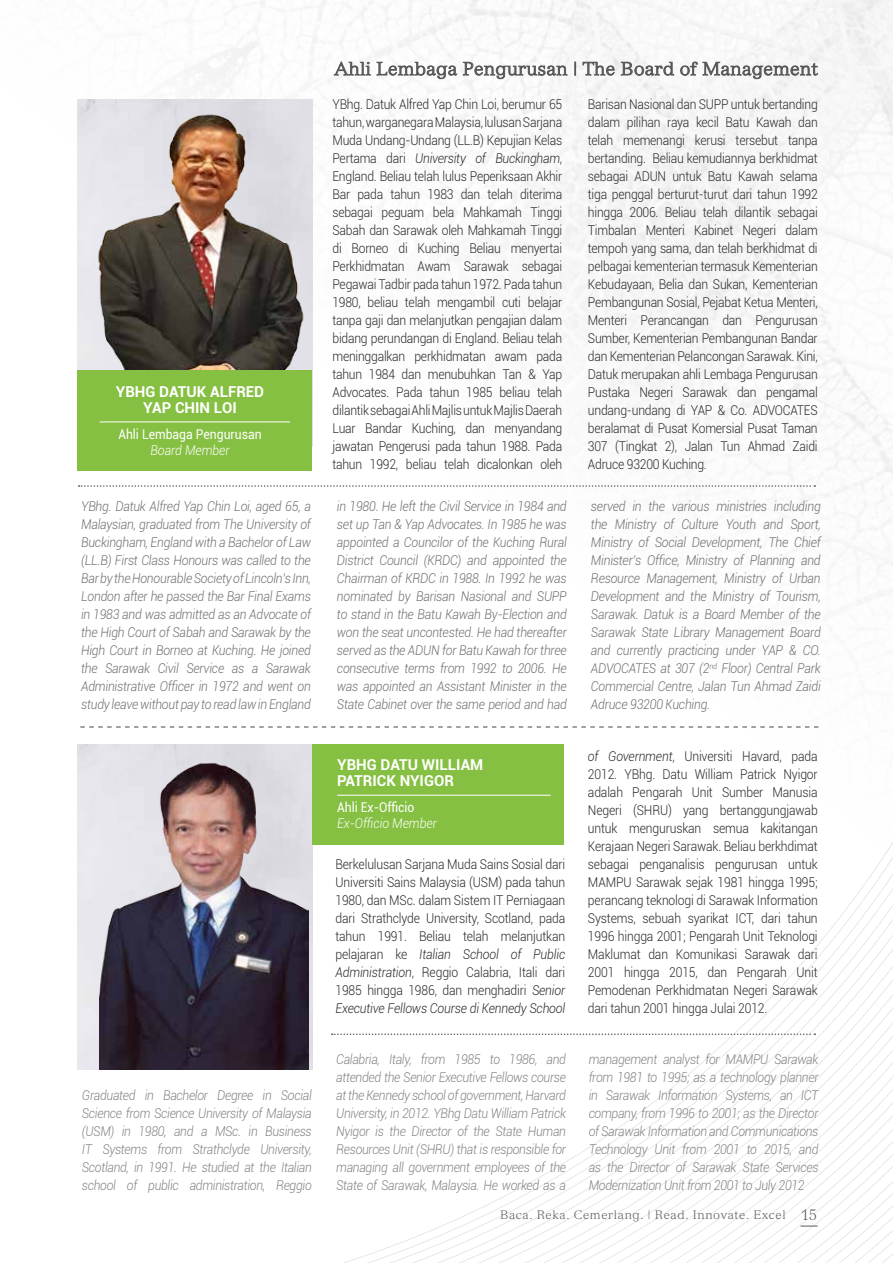
<style>
.page{position:relative;width:893px;height:1263px;background:#fff}
.page>*{position:absolute;margin:0;border:0;box-sizing:border-box;transform-origin:0 0}
.t1{font:700 15px/16.5px "Roboto";color:#fff}
.t2{font:300 13.5px/18px "Roboto";letter-spacing:-.015em;color:#292829;text-align:justify;scale:.9 1}
.t3{font:italic 300 13.5px/18px "Roboto";letter-spacing:-.015em;color:#6d6e71;text-align:justify;scale:.9 1}
.t4{font:italic 300 13.5px/18px "Roboto";letter-spacing:-.025em;color:#808285;text-align:justify;scale:.9 1}
.t5{font:13.5px "Roboto";color:#fff;scale:.9 1}
.t6{font:italic 300 13.5px "Roboto";color:#fff;scale:.9 1}
.t7{font:300 12px "Versailles";letter-spacing:.05em;color:#58595b}
.s1{font-style:italic}
.s2{font-size:15px}
</style>
<div class="page">
<img style="left:77px;top:0;width:816px;height:579px">
<svg style="left:257px;top:842px;width:636px;height:421px"></svg>
<svg style="left:800px;top:1226px;width:18px;height:1px"></svg>
<svg style="left:334px;top:61px;width:234px;height:18px"></svg>
<svg style="left:574px;top:62px;width:2px;height:14px"></svg>
<svg style="left:582px;top:61px;width:92px;height:15px"></svg>
<svg style="left:680px;top:60px;width:138px;height:19px"></svg>
<img style="left:78px;top:99px;width:234px;height:272px">
<img style="left:94px;top:109px;width:214px;height:262px">
<img style="left:78px;top:744px;width:234px;height:325px">
<div style="left:312px;top:744px;width:252px;height:100px;background:#86c043"></div>
<hr style="left:337px;top:795px;width:214px;height:1px;background:#fff">
<div style="left:78px;top:371px;width:234px;height:100px;background:#86c043"></div>
<hr style="left:100px;top:421px;width:190px;height:1px;background:#fff">
<img style="left:100px;top:759px;width:209px;height:310px">
<svg style="left:79px;top:485px;width:736px;height:2px"></svg>
<svg style="left:332px;top:1033px;width:483px;height:2px"></svg>
<svg style="left:80px;top:726px;width:738px;height:1px"></svg>
<p class="t1" style="left:116px;top:382px;width:64px">YBHG DATUK</p>
<p class="t1" style="left:210px;top:382px;width:20px">ALFRED</p>
<p class="t1" style="left:143px;top:399px;width:51px">YAP CHIN</p>
<p class="t1" style="left:214px;top:399px;width:16px">LOI</p>
<p class="t5" style="left:118px;top:424px;width:161px">Ahli Lembaga Pengurusan</p>
<p class="t6" style="left:150px;top:441px;width:89px">Board Member</p>
<p class="t3" style="left:81px;top:497px;width:257px">YBhg. Datuk Alfred Yap Chin Loi, aged 65, a Malaysian, graduated from The University of Buckingham, England with a Bachelor of Law (LL.B) First Class Honours was called to the Bar by the Honourable Society of Lincoln’s Inn, London after he passed the Bar Final Exams in 1983 and was admitted as an Advocate of the High Court of Sabah and Sarawak by the High Court in Borneo at Kuching. He joined the Sarawak Civil Service as a Sarawak Administrative Officer in 1972 and went on study leave without pay to read law in England</p>
<p class="t4" style="left:82px;top:1086px;width:257px">Graduated in Bachelor Degree in Social Science from Science University of Malaysia (USM) in 1980, and a MSc. in Business IT Systems from Strathclyde University, Scotland, in 1991. He studied at the Italian school of public administration, Reggio</p>
<p class="t2" style="left:332px;top:95px;width:257px">YBhg. Datuk Alfred Yap Chin Loi, berumur 65 tahun, warganegara Malaysia, lulusan Sarjana Muda Undang-Undang (LL.B) Kepujian Kelas Pertama dari <span class="s1">University of Buckingham</span>, England. Beliau telah lulus Peperiksaan Akhir Bar pada tahun 1983 dan telah diterima sebagai peguam bela Mahkamah Tinggi Sabah dan Sarawak oleh Mahkamah Tinggi di Borneo di Kuching Beliau menyertai Perkhidmatan Awam Sarawak sebagai Pegawai Tadbir pada tahun 1972. Pada tahun 1980, beliau telah mengambil cuti belajar tanpa gaji dan melanjutkan pengajian dalam bidang perundangan di England. Beliau telah meninggalkan perkhidmatan awam pada tahun 1984 dan menubuhkan Tan &amp; Yap Advocates. Pada tahun 1985 beliau telah dilantik sebagai Ahli Majlis untuk Majlis Daerah Luar Bandar Kuching, dan menyandang jawatan Pengerusi pada tahun 1988. Pada tahun 1992, beliau telah dicalonkan oleh</p>
<p class="t3" style="left:337px;top:497px;width:257px">in 1980. He left the Civil Service in 1984 and set up Tan &amp; Yap Advocates. In 1985 he was appointed a Councilor of the Kuching Rural District Council (KRDC) and appointed the Chairman of KRDC in 1988. In 1992 he was nominated by Barisan Nasional and SUPP to stand in the Batu Kawah By-Election and won the seat uncontested. He had thereafter served as the ADUN for Batu Kawah for three consecutive terms from 1992 to 2006. He was appointed an Assistant Minister in the State Cabinet over the same period and had</p>
<p class="t1" style="left:337px;top:756px;width:148px">YBHG DATU WILLIAM<br>PATRICK NYIGOR</p>
<p class="t5" style="left:337px;top:798px;width:87px">Ahli Ex-Officio</p>
<p class="t6" style="left:337px;top:814px;width:112px">Ex-Officio Member</p>
<p class="t2" style="left:335px;top:854px;width:257px">Berkelulusan Sarjana Muda Sains Sosial dari Universiti Sains Malaysia (USM) pada tahun 1980, dan MSc. dalam Sistem IT Perniagaan dari Strathclyde University, Scotland, pada tahun 1991. Beliau telah melanjutkan pelajaran ke <span class="s1">Italian School of Public Administration</span>, Reggio Calabria, Itali dari 1985 hingga 1986, dan menghadiri <span class="s1">Senior Executive Fellows Course di Kennedy School</span></p>
<p class="t4" style="left:336px;top:1050px;width:257px">Calabria, Italy, from 1985 to 1986, and attended the Senior Executive Fellows course at the Kennedy school of government, Harvard University, in 2012. YBhg Datu William Patrick Nyigor is the Director of the State Human Resources Unit (SHRU) that is responsible for managing all government employees of the State of Sarawak, Malaysia. He worked as a</p>
<p class="t2" style="left:588px;top:95px;width:257px">Barisan Nasional dan SUPP untuk bertanding dalam pilihan raya kecil Batu Kawah dan telah memenangi kerusi tersebut tanpa bertanding. Beliau kemudiannya berkhidmat sebagai ADUN untuk Batu Kawah selama tiga penggal berturut-turut dari tahun 1992 hingga 2006. Beliau telah dilantik sebagai Timbalan Menteri Kabinet Negeri dalam tempoh yang sama, dan telah berkhidmat di pelbagai kementerian termasuk Kementerian Kebudayaan, Belia dan Sukan, Kementerian Pembangunan Sosial, Pejabat Ketua Menteri, Menteri Perancangan dan Pengurusan Sumber, Kementerian Pembangunan Bandar dan Kementerian Pelancongan Sarawak. Kini, Datuk merupakan ahli Lembaga Pengurusan Pustaka Negeri Sarawak dan pengamal undang-undang di YAP &amp; Co. ADVOCATES beralamat di Pusat Komersial Pusat Taman 307 (Tingkat 2), Jalan Tun Ahmad Zaidi Adruce 93200 Kuching.</p>
<p class="t3" style="left:591px;top:497px;width:257px">served in the various ministries including the Ministry of Culture Youth and Sport, Ministry of Social Development, The Chief Minister’s Office, Ministry of Planning and Resource Management, Ministry of Urban Development and the Ministry of Tourism, Sarawak. Datuk is a Board Member of the Sarawak State Library Management Board and currently practicing under YAP &amp; CO.<br>ADVOCATES at 307 (2<sup>nd</sup> Floor) Central Park Commercial Centre, Jalan Tun Ahmad Zaidi Adruce 93200 Kuching.</p>
<p class="t2" style="left:588px;top:746px;width:257px"><span class="s1">of Government</span>, Universiti Havard, pada 2012. YBhg. Datu William Patrick Nyigor adalah Pengarah Unit Sumber Manusia Negeri (SHRU) yang bertanggungjawab untuk menguruskan semua kakitangan Kerajaan Negeri Sarawak. Beliau berkhdimat sebagai penganalisis pengurusan untuk MAMPU Sarawak sejak 1981 hingga 1995; perancang teknologi di Sarawak Information Systems, sebuah syarikat ICT, dari tahun 1996 hingga 2001; Pengarah Unit Teknologi Maklumat dan Komunikasi Sarawak dari 2001 hingga 2015, dan Pengarah Unit Pemodenan Perkhidmatan Negeri Sarawak dari tahun 2001 hingga Julai 2012.</p>
<p class="t4" style="left:589px;top:1050px;width:257px">management analyst for MAMPU Sarawak from 1981 to 1995; as a technology planner in Sarawak Information Systems, an ICT company, from 1996 to 2001; as the Director of Sarawak Information and Communications Technology Unit from 2001 to 2015, and as the Director of Sarawak State Services Modernization Unit from 2001 to July 2012</p>
<p class="t7" style="left:500px;top:1207px;width:318px">Baca. Reka. Cemerlang. | Read. Innovate. Excel <span class="s2">15</span></p>
</div>
